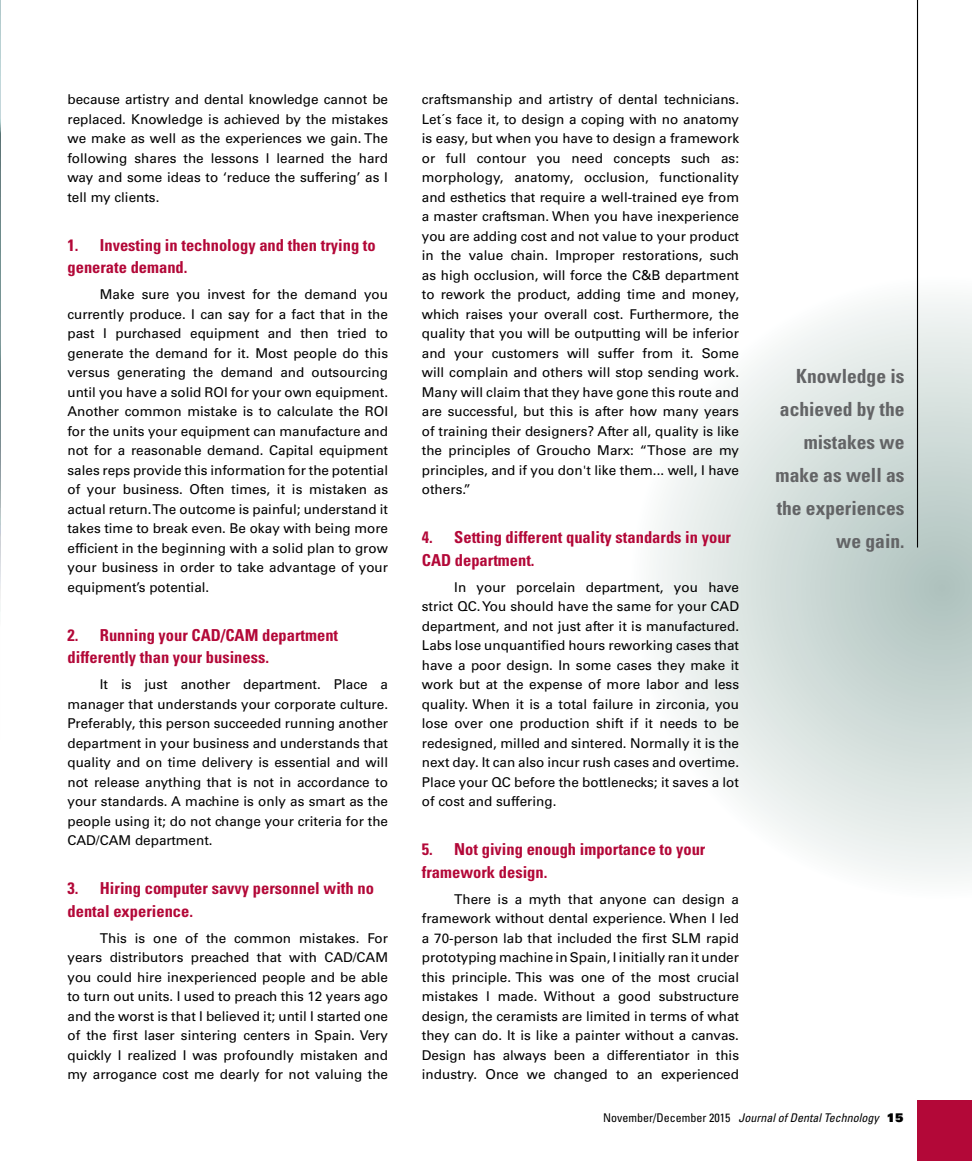
<style>
.page{position:relative;width:972px;height:1161px;background:#fff}
.page>*{position:absolute;margin:0;border:0;box-sizing:border-box;transform-origin:0 0}
.t1{font:700 condensed 19.5px/33px "Univers LT Std";color:#636466;text-align:right}
.t2{font:700 condensed 16.5px/22.5px "Univers LT Std";color:#b30838}
.t3{font:13.5px/19.5px "Univers LT Std";color:#000;text-align:justify}
.t4{font:italic condensed 12px "Univers LT Std";color:#000}
.s1{font-style:normal}
.s2{font-family:"Univers LT Std X Black";font-style:normal;font-stretch:normal}
</style>
<div class="page">
<img style="left:0;top:0;width:1px;height:612px">
<svg style="left:653px;top:277px;width:319px;height:600px"></svg>
<div style="left:918px;top:1101px;width:54px;height:60px;background:#b30838"></div>
<hr style="left:917px;top:0;width:1px;height:548px;background:#000">
<p class="t3" style="left:68px;top:90px;width:322px">because artistry and dental knowledge cannot be replaced. Knowledge is achieved by the mistakes we make as well as the experiences we gain. The following shares the lessons I learned the hard way and some ideas to ‘reduce the suffering’ as I tell my clients.</p>
<p class="t2" style="left:68px;top:233px;width:310px">1. Investing in technology and then trying to generate demand.</p>
<p class="t3" style="left:68px;top:285px;width:322px;text-indent:32px">Make sure you invest for the demand you currently produce. I can say for a fact that in the past I purchased equipment and then tried to generate the demand for it. Most people do this versus generating the demand and outsourcing until you have a solid ROI for your own equipment.<br>Another common mistake is to calculate the ROI for the units your equipment can manufacture and not for a reasonable demand. Capital equipment sales reps provide this information for the potential of your business. Often times, it is mistaken as actual return. The outcome is painful; understand it takes time to break even. Be okay with being more efficient in the beginning with a solid plan to grow your business in order to take advantage of your equipment’s potential.</p>
<p class="t2" style="left:68px;top:623px;width:272px">2. Running your CAD/CAM department differently than your business.</p>
<p class="t3" style="left:68px;top:675px;width:322px;text-indent:32px">It is just another department. Place a manager that understands your corporate culture.<br>Preferably, this person succeeded running another department in your business and understands that quality and on time delivery is essential and will not release anything that is not in accordance to your standards. A machine is only as smart as the people using it; do not change your criteria for the CAD/CAM department.</p>
<p class="t2" style="left:68px;top:877px;width:308px">3. Hiring computer savvy personnel with no dental experience.</p>
<p class="t3" style="left:68px;top:928px;width:322px;text-indent:32px">This is one of the common mistakes. For years distributors preached that with CAD/CAM you could hire inexperienced people and be able to turn out units. I used to preach this 12 years ago and the worst is that I believed it; until I started one of the first laser sintering centers in Spain. Very quickly I realized I was profoundly mistaken and my arrogance cost me dearly for not valuing the</p>
<p class="t3" style="left:422px;top:90px;width:319px">craftsmanship and artistry of dental technicians.<br>Let´s face it, to design a coping with no anatomy is easy, but when you have to design a framework or full contour you need concepts such as: morphology, anatomy, occlusion, functionality and esthetics that require a well-trained eye from a master craftsman. When you have inexperience you are adding cost and not value to your product in the value chain. Improper restorations, such as high occlusion, will force the C&amp;B department to rework the product, adding time and money, which raises your overall cost. Furthermore, the quality that you will be outputting will be inferior and your customers will suffer from it. Some will complain and others will stop sending work.<br>Many will claim that they have gone this route and are successful, but this is after how many years of training their designers? After all, quality is like the principles of Groucho Marx: “Those are my principles, and if you don't like them... well, I have others.”</p>
<p class="t2" style="left:422px;top:526px;width:311px">4. Setting different quality standards in your<br>CAD department.</p>
<p class="t3" style="left:422px;top:577px;width:319px;text-indent:32px">In your porcelain department, you have strict QC. You should have the same for your CAD department, and not just after it is manufactured.<br>Labs lose unquantified hours reworking cases that have a poor design. In some cases they make it work but at the expense of more labor and less quality. When it is a total failure in zirconia, you lose over one production shift if it needs to be redesigned, milled and sintered. Normally it is the next day. It can also incur rush cases and overtime.<br>Place your QC before the bottlenecks; it saves a lot of cost and suffering.</p>
<p class="t2" style="left:422px;top:838px;width:285px">5. Not giving enough importance to your framework design.</p>
<p class="t3" style="left:422px;top:889px;width:319px;text-indent:32px">There is a myth that anyone can design a framework without dental experience. When I led a 70-person lab that included the first SLM rapid prototyping machine in Spain, I initially ran it under this principle. This was one of the most crucial mistakes I made. Without a good substructure design, the ceramists are limited in terms of what they can do. It is like a painter without a canvas.<br>Design has always been a differentiator in this industry. Once we changed to an experienced</p>
<h1 class="t1" style="left:776px;top:360px;width:130px">Knowledge is achieved by the mistakes we make as well as the experiences we gain.</h1>
<p class="t4" style="left:603px;top:1111px;width:302px"><span class="s1">November/December 2015</span> Journal of Dental Technology <span class="s2">15</span></p>
</div>
